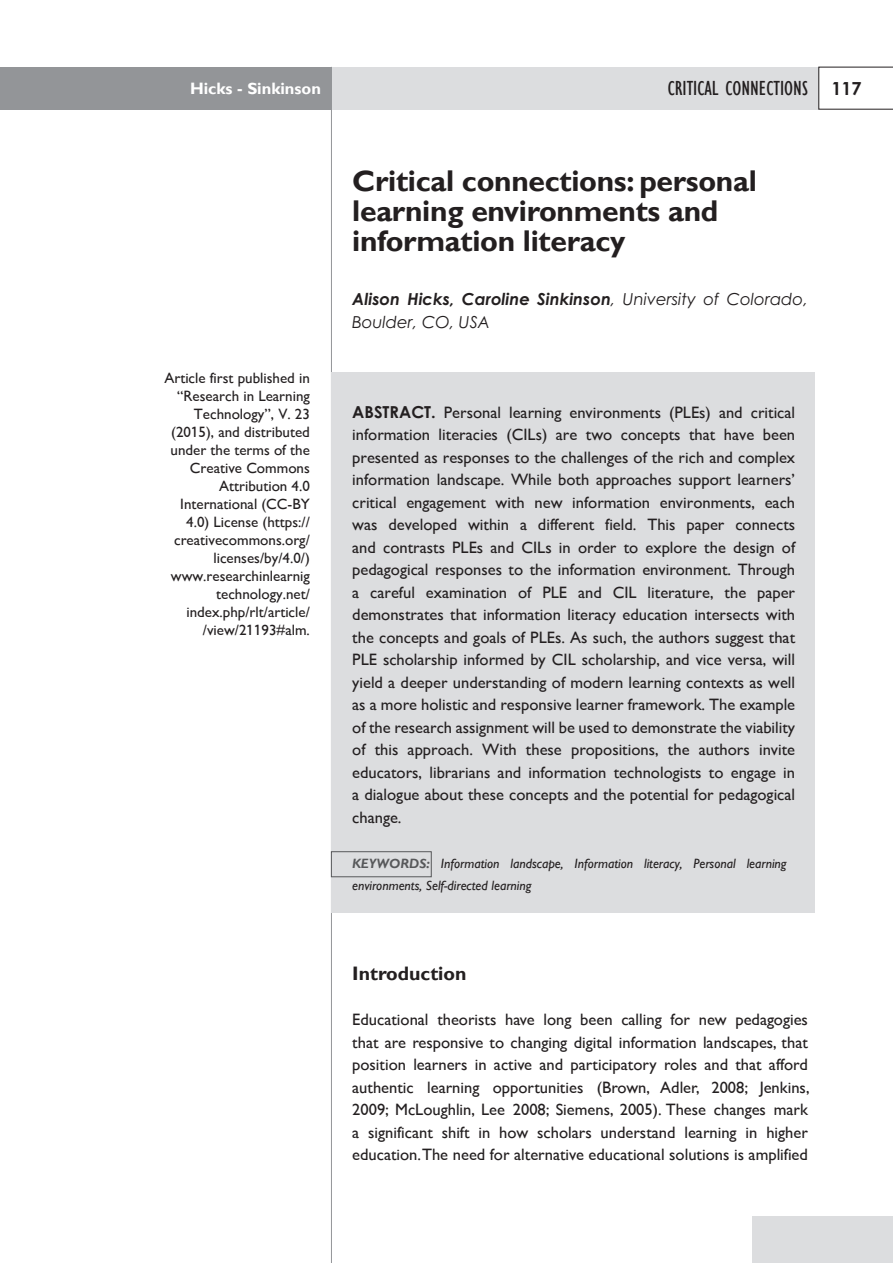
<style>
.page{position:relative;width:893px;height:1263px;background:#fff}
.page>*{position:absolute;margin:0;border:0;box-sizing:border-box;transform-origin:0 0}
.Titolo_Articolo{font:700 30px/30px "forma";letter-spacing:-.01em;color:#231f20}
.Titolo{font:condensed 21px "forma";color:#231f20}
.Titolo_Paragrafo{font:700 19.5px "forma";color:#231f20}
.Num__Pagina_dx{font:700 18px "Century Gothic";color:#231f20}
.ABSTRACT{font:16.5px/22.5px "forma";color:#231f20;text-align:justify}
.testo{font:16.5px/22.5px "forma";color:#231f20;text-align:justify}
.Autore_e_Descrizione{font:italic 16.5px/22.5px "Forma Gotik i";color:#231f20}
.t1{font:700 16.5px "forma";color:#fff}
.Note_Prima_Pag{font:15px/18px "forma";color:#231f20;text-align:right}
.KEYWORDS{font:italic 13.5px/22.5px "forma";color:#231f20}
.s1{font-family:"Forma Gotik bi";font-weight:700}
.s2{font-family:"Forma Gotik b";font-weight:700}
.s3{font-weight:700;color:#57585a}
</style>
<div class="page">
<div style="left:332px;top:67px;width:487px;height:42px;background:#dcdddf"></div>
<svg style="left:819px;top:67px;width:74px;height:42px"></svg>
<div style="left:753px;top:1217px;width:140px;height:46px;background:#dcdddf"></div>
<hr style="left:331px;top:67px;width:1px;height:1196px;background:#939598">
<div style="left:0;top:67px;width:332px;height:42px;background:#939598"></div>
<div style="left:332px;top:373px;width:483px;height:540px;background:#dcdddf"></div>
<div style="left:331px;top:851px;width:100px;height:26px;border:1px solid #57585a"></div>
<p class="t1" style="left:190px;top:78px;width:133px">Hicks - Sinkinson</p>
<p class="Titolo" style="left:668px;top:76px;width:142px">CRITICAL CONNECTIONS</p>
<p class="Num__Pagina_dx" style="left:831px;top:75px;width:32px">117</p>
<p class="Note_Prima_Pag" style="left:164px;top:369px;width:147px">Article first published in “Research in Learning<br>Technology”, V. 23 (2015), and distributed under the terms of the<br>Creative Commons<br>Attribution 4.0<br>International (CC-BY<br>4.0) License (https:// creativecommons.org/ licenses/by/4.0/)</p>
<p class="Note_Prima_Pag" style="left:171px;top:567px;width:140px">www.researchinlearnig technology.net/ index.php/rlt/article/ /view/21193#alm.</p>
<p class="Titolo_Articolo" style="left:352px;top:167px;width:406px">Critical connections: personal learning environments and information literacy</p>
<p class="Autore_e_Descrizione" style="left:352px;top:288px;width:457px"><span class="s1">Alison Hicks, Caroline Sinkinson</span>, University of Colorado,<br>Boulder, CO, USA</p>
<p class="ABSTRACT" style="left:352px;top:401px;width:444px"><span class="s2">ABSTRACT.</span> Personal learning environments (PLEs) and critical information literacies (CILs) are two concepts that have been presented as responses to the challenges of the rich and complex information landscape. While both approaches support learners’ critical engagement with new information environments, each was developed within a different field. This paper connects and contrasts PLEs and CILs in order to explore the design of pedagogical responses to the information environment. Through a careful examination of PLE and CIL literature, the paper demonstrates that information literacy education intersects with the concepts and goals of PLEs. As such, the authors suggest that PLE scholarship informed by CIL scholarship, and vice versa, will yield a deeper understanding of modern learning contexts as well as a more holistic and responsive learner framework. The example of the research assignment will be used to demonstrate the viability of this approach. With these propositions, the authors invite educators, librarians and information technologists to engage in a dialogue about these concepts and the potential for pedagogical change.</p>
<p class="KEYWORDS" style="left:352px;top:852px;width:436px"><span class="s3">KEYWORDS:</span> Information landscape, Information literacy, Personal learning environments, Self-directed learning</p>
<p class="Titolo_Paragrafo" style="left:352px;top:962px;width:116px">Introduction</p>
<p class="testo" style="left:352px;top:1008px;width:459px">Educational theorists have long been calling for new pedagogies that are responsive to changing digital information landscapes, that position learners in active and participatory roles and that afford authentic learning opportunities (Brown, Adler, 2008; Jenkins, 2009; McLoughlin, Lee 2008; Siemens, 2005). These changes mark a significant shift in how scholars understand learning in higher education.The need for alternative educational solutions is amplified</p>
</div>
